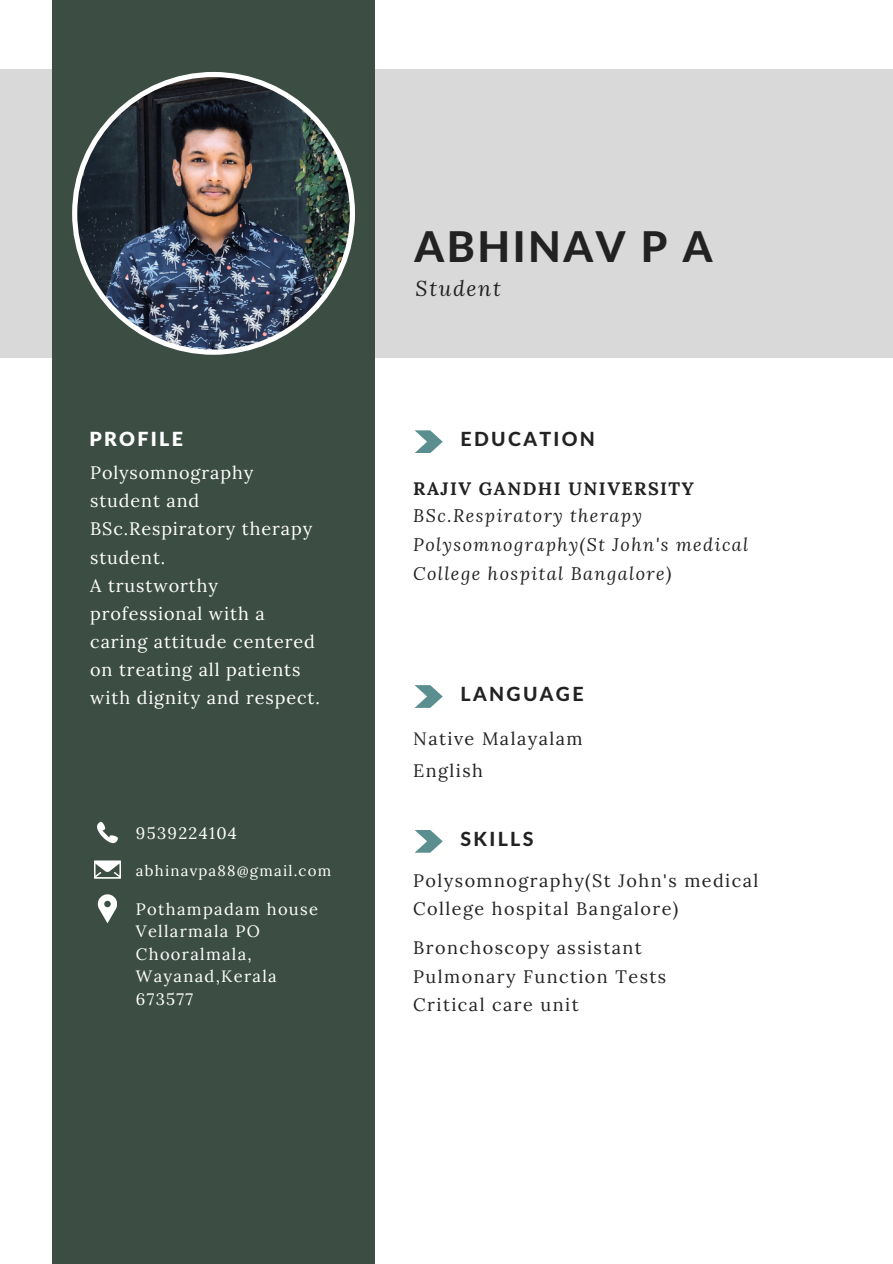
<style>
.page{position:relative;width:893px;height:1264px;background:#fff}
.page>*{position:absolute;margin:0;border:0;box-sizing:border-box;transform-origin:0 0}
.t1{font:800 42.45px "Lato Latin";letter-spacing:.06em;color:#222}
.t2{font:italic 21.15px "Lora";letter-spacing:.08em;color:#222}
.t3{font:800 19.5px "Lato Latin";letter-spacing:.12em;color:#222}
.t4{font:900 19.5px "Lato Latin";letter-spacing:.12em;color:#fff}
.t5{font:18px/28.2px "Lora";letter-spacing:.05em;color:#fff}
.t6{font:18px/28.2px "Lora";letter-spacing:.08em;color:#222}
.t7{font:italic 18px/29.2px "Lora";letter-spacing:.08em;color:#222}
.t8{font:700 18px "Lora";letter-spacing:.08em;color:#222}
.t9{font:16.5px/22.5px "Lora";letter-spacing:.08em;color:#fff}
.t10{font:15px "Lora";letter-spacing:.08em;color:#fff}
</style>
<div class="page">
<div style="left:0;top:69px;width:892px;height:288px;background:#d9d9d9"></div>
<div style="left:52px;top:0;width:323px;height:1263px;background:#3c4e44"></div>
<svg style="left:97px;top:822px;width:21px;height:21px"></svg>
<svg style="left:94px;top:860px;width:27px;height:18px"></svg>
<svg style="left:98px;top:894px;width:19px;height:29px"></svg>
<svg style="left:414px;top:430px;width:28px;height:23px"></svg>
<svg style="left:414px;top:685px;width:28px;height:23px"></svg>
<svg style="left:415px;top:830px;width:27px;height:22px"></svg>
<img style="left:72px;top:72px;width:283px;height:283px">
<h2 class="t4" style="left:89px;top:430px;width:95px">PROFILE</h2>
<h5 class="t5" style="left:90px;top:458px;width:231px">Polysomnography student and<br>BSc.Respiratory therapy student.<br>A trustworthy professional with a caring attitude centered on treating all patients with dignity and respect.</h5>
<p class="t9" style="left:136px;top:821px;width:102px">9539224104</p>
<p class="t10" style="left:136px;top:860px;width:197px">abhinavpa88@gmail.com</p>
<p class="t9" style="left:136px;top:897px;width:183px">Pothampadam house<br>Vellarmala PO<br>Chooralmala,<br>Wayanad,Kerala<br>673577</p>
<h2 class="t1" style="left:414px;top:227px;width:299px">ABHINAV P A</h2>
<h5 class="t2" style="left:415px;top:274px;width:87px">Student</h5>
<h5 class="t3" style="left:460px;top:430px;width:136px">EDUCATION</h5>
<p class="t8" style="left:413px;top:477px;width:282px">RAJIV GANDHI UNIVERSITY</p>
<h5 class="t7" style="left:413px;top:500px;width:336px">BSc.Respiratory therapy<br>Polysomnography(St John's medical<br>College hospital Bangalore)</h5>
<h1 class="t3" style="left:460px;top:685px;width:124px">LANGUAGE</h1>
<h3 class="t6" style="left:413px;top:724px;width:171px">Native Malayalam</h3>
<h2 class="t6" style="left:413px;top:756px;width:71px">English</h2>
<h4 class="t3" style="left:460px;top:830px;width:74px">SKILLS</h4>
<h5 class="t6" style="left:413px;top:866px;width:346px">Polysomnography(St John's medical<br>College hospital Bangalore)</h5>
<h5 class="t6" style="left:413px;top:933px;width:254px">Bronchoscopy assistant<br>Pulmonary Function Tests<br>Critical care unit</h5>
</div>
